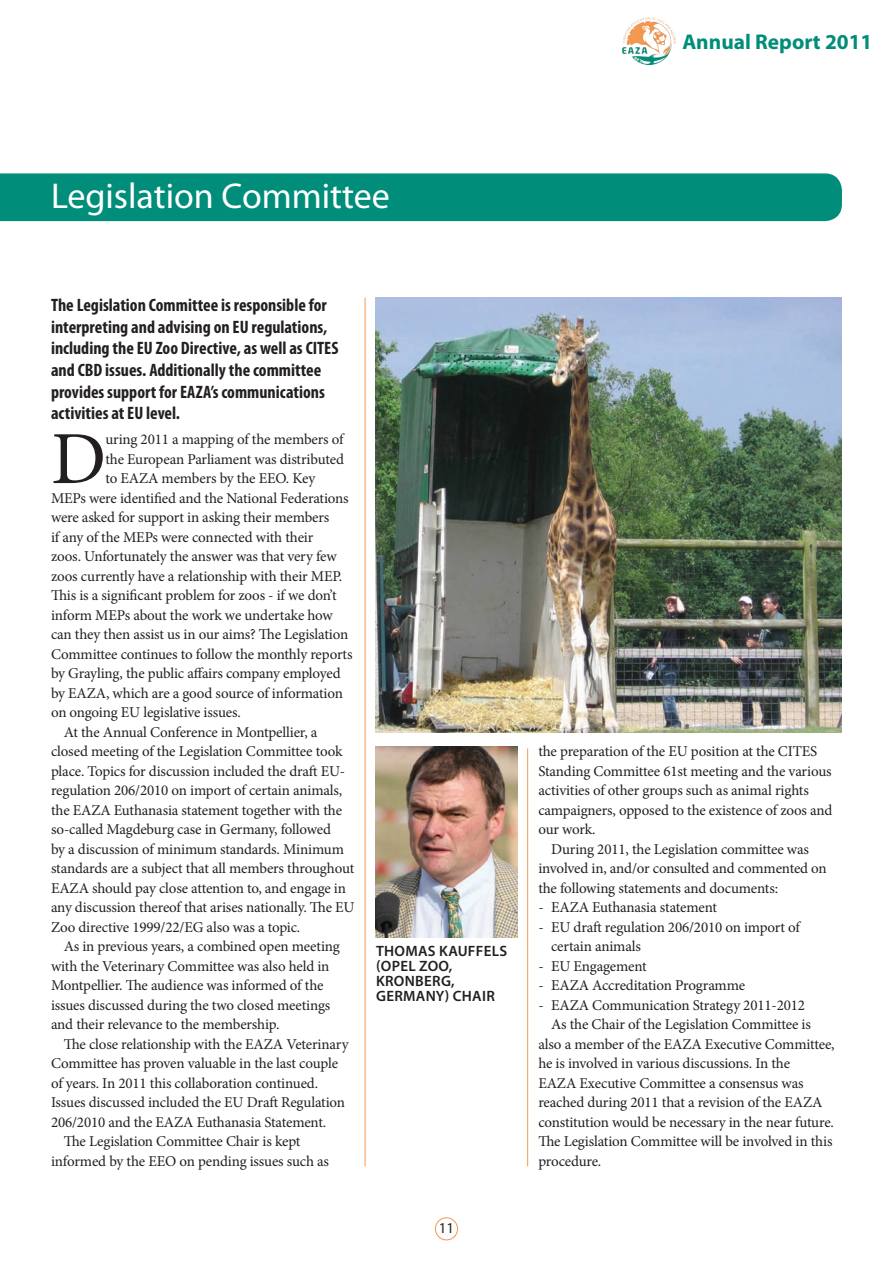
<style>
.page{position:relative;width:893px;height:1263px;background:#fff}
.page>*{position:absolute;margin:0;border:0;box-sizing:border-box;transform-origin:0 0}
.t1{font:75px "Minion Pro";color:#231f20}
.t2{font:36px "Myriad Pro";color:#fff}
.t3{font:700 21.3px "Myriad Pro";color:#008d7a}
.t4{font:700 condensed 18px/21.6px "Myriad Pro";color:#231f20}
.t5{font:15px/19.5px "Minion Pro";letter-spacing:-.01em;color:#231f20}
.t6{font:600 15px/15px "Myriad Pro";letter-spacing:.02em;color:#231f20}
.t7{font:15px "Myriad Pro";color:#231f20}
</style>
<div class="page">
<div style="left:435px;top:1217px;width:23px;height:23px;border:1px solid #f79551;border-radius:50%"></div>
<img style="left:622px;top:17px;width:53px;height:48px">
<img style="left:376px;top:746px;width:141px;height:192px">
<div style="left:0;top:173px;width:842px;height:48px;background:#008d7a"></div>
<img style="left:376px;top:298px;width:466px;height:434px">
<hr style="left:365px;top:298px;width:1px;height:868px;background:#f79551">
<hr style="left:527px;top:748px;width:1px;height:418px;background:#f79551">
<h3 class="t3" style="left:682px;top:30px;width:192px">Annual Report 2011</h3>
<h2 class="t2" style="left:51px;top:176px;width:340px">Legislation Committee</h2>
<p class="t4" style="left:51px;top:294px;width:289px">The Legislation Committee is responsible for interpreting and advising on EU regulations, including the EU Zoo Directive, as well as CITES and CBD issues. Additionally the committee provides support for EAZA’s communications activities at EU level.</p>
<h1 class="t1" style="left:51px;top:409px;width:57px">D</h1>
<p class="t5" style="left:105px;top:430px;width:240px">uring 2011 a mapping of the members of</p>
<p class="t5" style="left:105px;top:449px;width:240px">the European Parliament was distributed</p>
<p class="t5" style="left:105px;top:469px;width:211px">to EAZA members by the EEO. Key</p>
<p class="t5" style="left:51px;top:488px;width:299px">MEPs were identified and the National Federations</p>
<p class="t5" style="left:51px;top:508px;width:280px">were asked for support in asking their members</p>
<p class="t5" style="left:51px;top:527px;width:264px">if any of the MEPs were connected with their</p>
<p class="t5" style="left:51px;top:547px;width:287px">zoos. Unfortunately the answer was that very few</p>
<p class="t5" style="left:51px;top:566px;width:293px">zoos currently have a relationship with their MEP.</p>
<p class="t5" style="left:51px;top:586px;width:287px">This is a significant problem for zoos - if we don’t</p>
<p class="t5" style="left:51px;top:605px;width:283px">inform MEPs about the work we undertake how</p>
<p class="t5" style="left:51px;top:625px;width:299px">can they then assist us in our aims? The Legislation</p>
<p class="t5" style="left:51px;top:644px;width:303px">Committee continues to follow the monthly reports</p>
<p class="t5" style="left:51px;top:664px;width:291px">by Grayling, the public affairs company employed</p>
<p class="t5" style="left:51px;top:683px;width:293px">by EAZA, which are a good source of information</p>
<p class="t5" style="left:51px;top:703px;width:191px">on ongoing EU legislative issues.</p>
<p class="t5" style="left:64px;top:722px;width:255px">At the Annual Conference in Montpellier, a</p>
<p class="t5" style="left:51px;top:742px;width:293px">closed meeting of the Legislation Committee took</p>
<p class="t5" style="left:51px;top:761px;width:296px">place. Topics for discussion included the draft EU-</p>
<p class="t5" style="left:51px;top:781px;width:293px">regulation 206/2010 on import of certain animals,</p>
<p class="t5" style="left:51px;top:800px;width:293px">the EAZA Euthanasia statement together with the</p>
<p class="t5" style="left:51px;top:820px;width:282px">so-called Magdeburg case in Germany, followed</p>
<p class="t5" style="left:51px;top:839px;width:294px">by a discussion of minimum standards. Minimum</p>
<p class="t5" style="left:51px;top:859px;width:305px">standards are a subject that all members throughout</p>
<p class="t5" style="left:51px;top:878px;width:296px">EAZA should pay close attention to, and engage in</p>
<p class="t5" style="left:51px;top:898px;width:305px">any discussion thereof that arises nationally. The EU</p>
<p class="t5" style="left:51px;top:917px;width:251px">Zoo directive 1999/22/EG also was a topic.</p>
<p class="t5" style="left:64px;top:937px;width:278px">As in previous years, a combined open meeting</p>
<p class="t5" style="left:51px;top:956px;width:280px">with the Veterinary Committee was also held in</p>
<p class="t5" style="left:51px;top:976px;width:274px">Montpellier. The audience was informed of the</p>
<p class="t5" style="left:51px;top:995px;width:281px">issues discussed during the two closed meetings</p>
<p class="t5" style="left:51px;top:1015px;width:230px">and their relevance to the membership.</p>
<p class="t5" style="left:64px;top:1034px;width:286px">The close relationship with the EAZA Veterinary</p>
<p class="t5" style="left:51px;top:1054px;width:288px">Committee has proven valuable in the last couple</p>
<p class="t5" style="left:51px;top:1073px;width:269px">of years. In 2011 this collaboration continued.</p>
<p class="t5" style="left:51px;top:1093px;width:296px">Issues discussed included the EU Draft Regulation</p>
<p class="t5" style="left:51px;top:1112px;width:277px">206/2010 and the EAZA Euthanasia Statement.</p>
<p class="t5" style="left:64px;top:1132px;width:238px">The Legislation Committee Chair is kept</p>
<p class="t5" style="left:51px;top:1151px;width:280px">informed by the EEO on pending issues such as</p>
<p class="t6" style="left:376px;top:943px;width:133px">THOMAS KAUFFELS (OPEL ZOO,<br>KRONBERG,<br>GERMANY) CHAIR</p>
<p class="t7" style="left:439px;top:1220px;width:17px">11</p>
<p class="t5" style="left:538px;top:742px;width:280px">the preparation of the EU position at the CITES</p>
<p class="t5" style="left:538px;top:761px;width:295px">Standing Committee 61st meeting and the various</p>
<p class="t5" style="left:538px;top:781px;width:272px">activities of other groups such as animal rights</p>
<p class="t5" style="left:538px;top:800px;width:296px">campaigners, opposed to the existence of zoos and</p>
<p class="t5" style="left:538px;top:820px;width:59px">our work.</p>
<p class="t5" style="left:551px;top:839px;width:259px">During 2011, the Legislation committee was</p>
<p class="t5" style="left:538px;top:859px;width:290px">involved in, and/or consulted and commented on</p>
<p class="t5" style="left:538px;top:878px;width:241px">the following statements and documents:</p>
<p class="t5" style="left:538px;top:898px;width:180px">- EAZA Euthanasia statement</p>
<p class="t5" style="left:551px;top:917px;width:250px;text-indent:-13px">- EU draft regulation 206/2010 on import of certain animals</p>
<p class="t5" style="left:538px;top:956px;width:110px">- EU Engagement</p>
<p class="t5" style="left:538px;top:976px;width:208px">- EAZA Accreditation Programme</p>
<p class="t5" style="left:538px;top:995px;width:268px">- EAZA Communication Strategy 2011-2012</p>
<p class="t5" style="left:551px;top:1015px;width:261px">As the Chair of the Legislation Committee is</p>
<p class="t5" style="left:538px;top:1034px;width:298px">also a member of the EAZA Executive Committee,</p>
<p class="t5" style="left:538px;top:1054px;width:253px">he is involved in various discussions. In the</p>
<p class="t5" style="left:538px;top:1073px;width:267px">EAZA Executive Committee a consensus was</p>
<p class="t5" style="left:538px;top:1093px;width:286px">reached during 2011 that a revision of the EAZA</p>
<p class="t5" style="left:538px;top:1112px;width:297px">constitution would be necessary in the near future.</p>
<p class="t5" style="left:538px;top:1132px;width:296px">The Legislation Committee will be involved in this</p>
<p class="t5" style="left:538px;top:1151px;width:65px">procedure.</p>
</div>
